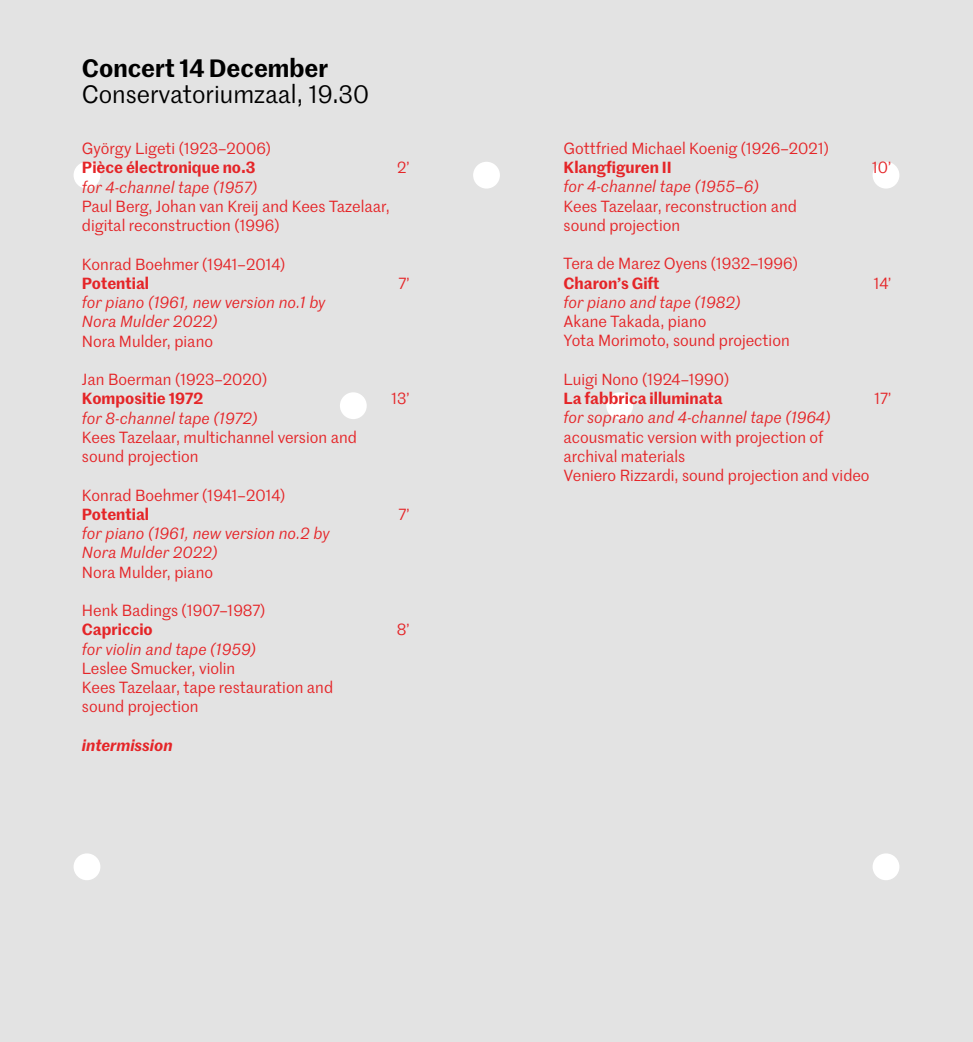
<style>
.page{position:relative;width:973px;height:1042px;background:#fff}
.page>*{position:absolute;margin:0;border:0;box-sizing:border-box;transform-origin:0 0}
.t1{font:24.5px "Marr Sans";color:#000}
.t2{font:600 24.5px "Marr Sans";color:#000}
.t3{font:15.75px/19.2px "Marr Sans";color:#e52528}
.t4{font:italic 15.75px/19.2px "Marr Sans";color:#e52528}
.t5{font:600 15.75px "Marr Sans";color:#e52528}
.t6{font:italic 600 15.75px "Marr Sans";color:#e52528}
</style>
<div class="page">
<div style="left:0;top:0;width:972px;height:1042px;background:#e3e3e3"></div>
<div style="left:74px;top:162px;width:26px;height:27px;background:#fff;border-radius:50%"></div>
<div style="left:340px;top:392px;width:26px;height:27px;background:#fff;border-radius:50%"></div>
<div style="left:74px;top:853px;width:26px;height:27px;background:#fff;border-radius:50%"></div>
<div style="left:473px;top:162px;width:27px;height:27px;background:#fff;border-radius:50%"></div>
<div style="left:872px;top:162px;width:27px;height:27px;background:#fff;border-radius:50%"></div>
<div style="left:606px;top:392px;width:27px;height:27px;background:#fff;border-radius:50%"></div>
<div style="left:872px;top:853px;width:27px;height:27px;background:#fff;border-radius:50%"></div>
<h1 class="t2" style="left:82px;top:50px;width:248px">Concert 14 December</h1>
<h1 class="t1" style="left:82px;top:77px;width:288px">Conservatoriumzaal, 19.30</h1>
<p class="t3" style="left:82px;top:138px;width:191px">György Ligeti (1923–2006)</p>
<p class="t5" style="left:82px;top:156px;width:175px">Pièce électronique no.3</p>
<p class="t3" style="left:397px;top:157px;width:14px">2’</p>
<p class="t4" style="left:82px;top:177px;width:177px">for 4-channel tape (1957)</p>
<p class="t3" style="left:82px;top:196px;width:309px">Paul Berg, Johan van Kreij and Kees Tazelaar, digital reconstruction (1996)</p>
<p class="t3" style="left:82px;top:254px;width:205px">Konrad Boehmer (1941–2014)</p>
<p class="t5" style="left:82px;top:271px;width:69px">Potential</p>
<p class="t3" style="left:398px;top:273px;width:12px">7’</p>
<p class="t4" style="left:82px;top:292px;width:245px">for piano (1961, new version no.1 by<br>Nora Mulder 2022)</p>
<p class="t3" style="left:82px;top:331px;width:133px">Nora Mulder, piano</p>
<p class="t3" style="left:82px;top:369px;width:187px">Jan Boerman (1923–2020)</p>
<p class="t5" style="left:82px;top:387px;width:123px">Kompositie 1972</p>
<p class="t3" style="left:391px;top:388px;width:20px">13’</p>
<p class="t4" style="left:82px;top:408px;width:177px">for 8-channel tape (1972)</p>
<p class="t3" style="left:82px;top:427px;width:276px">Kees Tazelaar, multichannel version and sound projection</p>
<p class="t3" style="left:82px;top:485px;width:205px">Konrad Boehmer (1941–2014)</p>
<p class="t5" style="left:82px;top:502px;width:69px">Potential</p>
<p class="t3" style="left:398px;top:504px;width:12px">7’</p>
<p class="t4" style="left:82px;top:523px;width:249px">for piano (1961, new version no.2 by<br>Nora Mulder 2022)</p>
<p class="t3" style="left:82px;top:562px;width:133px">Nora Mulder, piano</p>
<p class="t3" style="left:82px;top:600px;width:185px">Henk Badings (1907–1987)</p>
<p class="t5" style="left:82px;top:618px;width:72px">Capriccio</p>
<p class="t3" style="left:396px;top:619px;width:14px">8’</p>
<p class="t4" style="left:82px;top:639px;width:175px">for violin and tape (1959)</p>
<p class="t3" style="left:82px;top:658px;width:253px">Leslee Smucker, violin<br>Kees Tazelaar, tape restauration and sound projection</p>
<p class="t6" style="left:82px;top:733px;width:92px">intermission</p>
<p class="t3" style="left:563px;top:138px;width:267px">Gottfried Michael Koenig (1926–2021)</p>
<p class="t5" style="left:563px;top:156px;width:110px">Klangfiguren II</p>
<p class="t3" style="left:871px;top:157px;width:21px">10’</p>
<p class="t4" style="left:563px;top:177px;width:197px">for 4-channel tape (1955–6)</p>
<p class="t3" style="left:563px;top:196px;width:235px">Kees Tazelaar, reconstruction and sound projection</p>
<p class="t3" style="left:563px;top:253px;width:236px">Tera de Marez Oyens (1932–1996)</p>
<p class="t5" style="left:563px;top:271px;width:97px">Charon’s Gift</p>
<p class="t3" style="left:873px;top:273px;width:19px">14’</p>
<p class="t4" style="left:563px;top:292px;width:178px">for piano and tape (1982)</p>
<p class="t3" style="left:563px;top:311px;width:227px">Akane Takada, piano<br>Yota Morimoto, sound projection</p>
<p class="t3" style="left:563px;top:369px;width:167px">Luigi Nono (1924–1990)</p>
<p class="t5" style="left:563px;top:387px;width:160px">La fabbrica illuminata</p>
<p class="t3" style="left:874px;top:388px;width:18px">17’</p>
<p class="t4" style="left:563px;top:408px;width:268px">for soprano and 4-channel tape (1964)</p>
<p class="t3" style="left:563px;top:427px;width:307px">acousmatic version with projection of archival materials<br>Veniero Rizzardi, sound projection and video</p>
</div>
